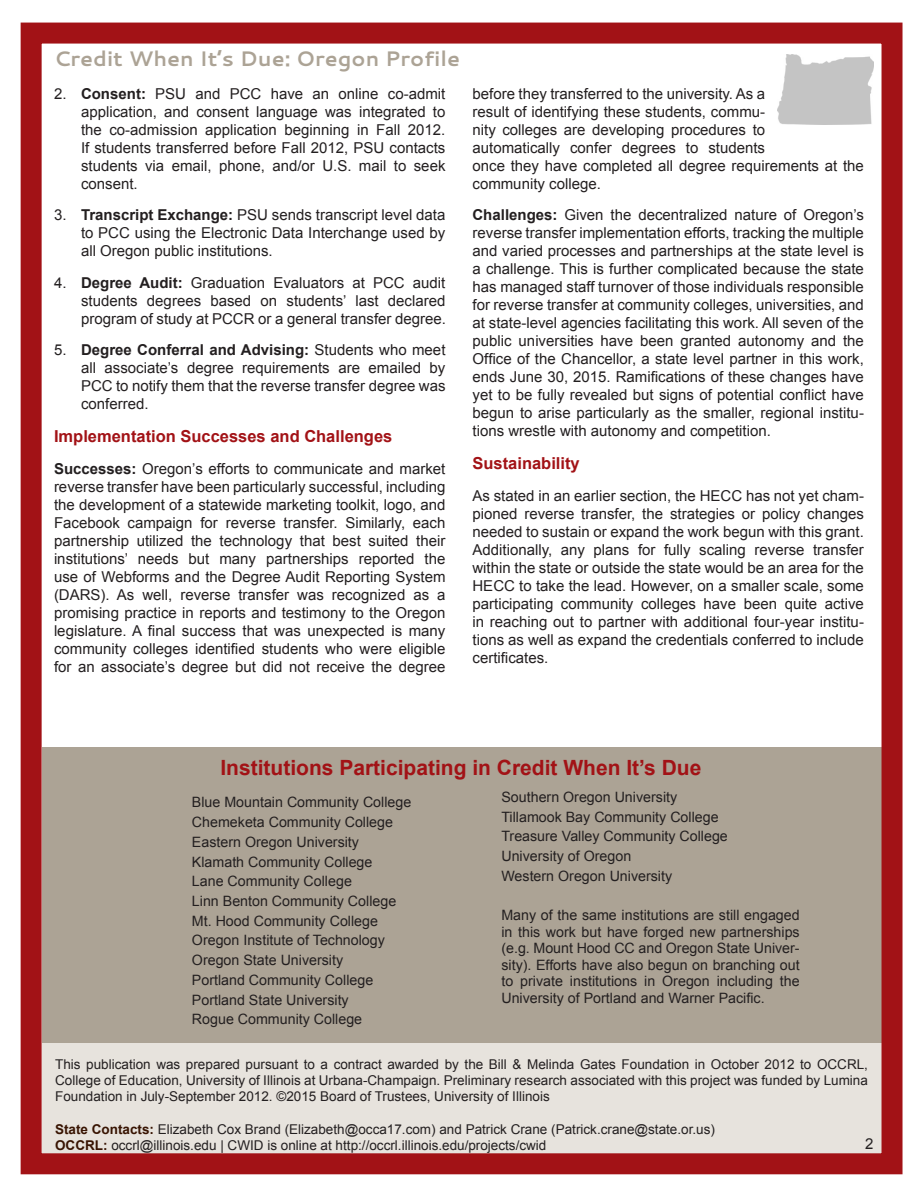
<style>
.page{position:relative;width:918px;height:1188px;background:#fff}
.page>*{position:absolute;margin:0;border:0;box-sizing:border-box;transform-origin:0 0}
.t1{font:700 21px "Arial";color:#a21216}
.t2{font:700 21px "Cantarell";color:#aca395}
.t3{font:700 16.5px "Arial";color:#a21216}
.t4{font:15px/18px "Arial";color:#231f20;text-align:justify}
.t5{font:14.25px/16.5px "Arial";color:#231f20;text-align:justify}
.Default{font:13.5px/16.2px "Arial";color:#231f20;text-align:justify}
.s1{font-weight:700}
.s2{font-weight:700;color:#381402}
</style>
<div class="page">
<div style="left:42px;top:1043px;width:840px;height:113px;background:#e7e3dd"></div>
<img style="left:778px;top:54px;width:95px;height:71px">
<div style="left:42px;top:747px;width:843px;height:296px;background:#aca395"></div>
<div style="left:21px;top:23px;width:882px;height:1151px;border:21px solid #a21216"></div>
<p class="t2" style="left:54px;top:44px;width:408px">Credit When It’s Due: Oregon Profile</p>
<p class="t4" style="left:81px;top:85px;width:366px;text-indent:-27px">2. <span class="s1">Consent:</span> PSU and PCC have an online co-admit application, and consent language was integrated to the co-admission application beginning in Fall 2012.<br>If students transferred before Fall 2012, PSU contacts students via email, phone, and/or U.S. mail to seek consent.</p>
<p class="t4" style="left:81px;top:206px;width:366px;text-indent:-27px">3. <span class="s1">Transcript Exchange:</span> PSU sends transcript level data to PCC using the Electronic Data Interchange used by all Oregon public institutions.</p>
<p class="t4" style="left:81px;top:274px;width:367px;text-indent:-27px">4. <span class="s1">Degree Audit:</span> Graduation Evaluators at PCC audit students degrees based on students’ last declared program of study at PCCR or a general transfer degree.</p>
<p class="t4" style="left:81px;top:341px;width:366px;text-indent:-27px">5. <span class="s1">Degree Conferral and Advising:</span> Students who meet all associate’s degree requirements are emailed by PCC to notify them that the reverse transfer degree was conferred.</p>
<p class="t3" style="left:54px;top:426px;width:340px">Implementation Successes and Challenges</p>
<p class="t4" style="left:54px;top:460px;width:393px"><span class="s1">Successes:</span> Oregon’s efforts to communicate and market reverse transfer have been particularly successful, including the development of a statewide marketing toolkit, logo, and Facebook campaign for reverse transfer. Similarly, each partnership utilized the technology that best suited their institutions’ needs but many partnerships reported the use of Webforms and the Degree Audit Reporting System (DARS). As well, reverse transfer was recognized as a promising practice in reports and testimony to the Oregon legislature. A final success that was unexpected is many community colleges identified students who were eligible for an associate’s degree but did not receive the degree</p>
<p class="t4" style="left:472px;top:85px;width:393px;text-align:left">before they transferred to the university. As a<br>result of identifying these students, commu-<br>nity colleges are developing procedures to<br>automatically confer degrees to students<br>once they have completed all degree requirements at the community college.</p>
<p class="t4" style="left:472px;top:206px;width:393px"><span class="s1">Challenges:</span> Given the decentralized nature of Oregon’s reverse transfer implementation efforts, tracking the multiple and varied processes and partnerships at the state level is a challenge. This is further complicated because the state has managed staff turnover of those individuals responsible for reverse transfer at community colleges, universities, and at state-level agencies facilitating this work. All seven of the public universities have been granted autonomy and the Office of the Chancellor, a state level partner in this work, ends June 30, 2015. Ramifications of these changes have yet to be fully revealed but signs of potential conflict have begun to arise particularly as the smaller, regional institu&shy;tions wrestle with autonomy and competition.</p>
<p class="t3" style="left:472px;top:453px;width:109px">Sustainability</p>
<p class="t4" style="left:472px;top:487px;width:393px">As stated in an earlier section, the HECC has not yet cham&shy;pioned reverse transfer, the strategies or policy changes needed to sustain or expand the work begun with this grant.<br>Additionally, any plans for fully scaling reverse transfer within the state or outside the state would be an area for the HECC to take the lead. However, on a smaller scale, some participating community colleges have been quite active in reaching out to partner with additional four-year institu&shy;tions as well as expand the credentials conferred to include certificates.</p>
<p class="t1" style="left:220px;top:753px;width:483px">Institutions Participating in Credit When It’s Due</p>
<p class="t5" style="left:501px;top:789px;width:177px">Southern Oregon University</p>
<p class="t5" style="left:501px;top:809px;width:219px">Tillamook Bay Community College</p>
<p class="t5" style="left:501px;top:828px;width:228px">Treasure Valley Community College</p>
<p class="t5" style="left:501px;top:848px;width:131px">University of Oregon</p>
<p class="t5" style="left:501px;top:868px;width:172px">Western Oregon University</p>
<p class="t5" style="left:501px;top:907px;width:300px">Many of the same institutions are still engaged in this work but have forged new partnerships (e.g. Mount Hood CC and Oregon State Univer&shy;sity). Efforts have also begun on branching out to private institutions in Oregon including the University of Portland and Warner Pacific.</p>
<p class="t5" style="left:192px;top:794px;width:221px">Blue Mountain Community College</p>
<p class="t5" style="left:192px;top:814px;width:203px">Chemeketa Community College</p>
<p class="t5" style="left:192px;top:834px;width:169px">Eastern Oregon University</p>
<p class="t5" style="left:192px;top:853px;width:182px">Klamath Community College</p>
<p class="t5" style="left:192px;top:873px;width:161px">Lane Community College</p>
<p class="t5" style="left:192px;top:893px;width:206px">Linn Benton Community College</p>
<p class="t5" style="left:192px;top:913px;width:188px">Mt. Hood Community College</p>
<p class="t5" style="left:192px;top:932px;width:195px">Oregon Institute of Technology</p>
<p class="t5" style="left:192px;top:952px;width:153px">Oregon State University</p>
<p class="t5" style="left:192px;top:972px;width:183px">Portland Community College</p>
<p class="t5" style="left:192px;top:992px;width:158px">Portland State University</p>
<p class="t5" style="left:192px;top:1011px;width:172px">Rogue Community College</p>
<p class="Default" style="left:55px;top:1056px;width:814px">This publication was prepared pursuant to a contract awarded by the Bill &amp; Melinda Gates Foundation in October 2012 to OCCRL, College of Education, University of Illinois at Urbana-Champaign. Preliminary research associated with this project was funded by Lumina Foundation in July-September 2012. ©2015 Board of Trustees, University of Illinois</p>
<p class="Default" style="left:55px;top:1121px;width:661px"><span class="s2">State Contacts:</span> Elizabeth Cox Brand (Elizabeth@occa17.com) and Patrick Crane (Patrick.crane@state.or.us)</p>
<p class="Default" style="left:55px;top:1137px;width:493px"><span class="s2">OCCRL:</span> occrl@illinois.edu | CWID is online at http://occrl.illinois.edu/projects/cwid</p>
<p class="t4" style="left:865px;top:1135px;width:10px">2</p>
</div>
